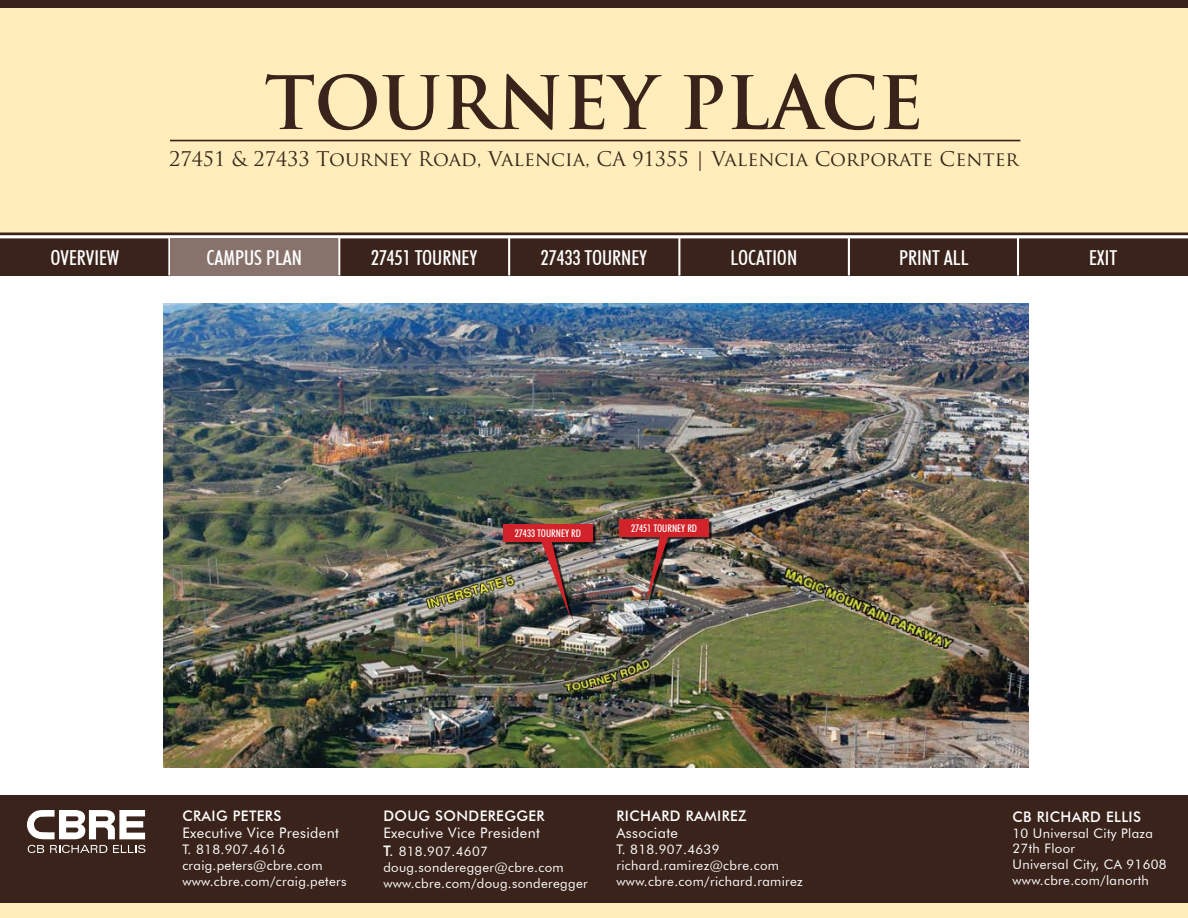
<style>
.page{position:relative;width:1188px;height:918px;background:#fff}
.page>*{position:absolute;margin:0;border:0;box-sizing:border-box;transform-origin:0 0}
.t1{font:700 71.55px "Trajan Pro";color:#3a231a}
.t2{font:500 condensed 20.55px "Futura BT";color:#fff}
.t3{font:19.65px "Trajan Pro";color:#3a231a}
.t4{font:500 14.55px "Futura BT";letter-spacing:.025em;color:#fff}
.t5{font:14.55px "Futura BT";letter-spacing:.025em;color:#fff}
.t6{font:13.2px/15.9px "Futura BT";letter-spacing:.025em;color:#fff}
.t7{font:500 condensed 10.5px "Futura BT";color:#fff}
.s1{font-weight:500;font-size:14.55px}
</style>
<div class="page">
<div style="left:0;top:891px;width:1188px;height:27px;background:#ffeebc"></div>
<div style="left:0;top:796px;width:1188px;height:107px;background:#3a231a"></div>
<svg style="left:28px;top:845px;width:16px;height:8px"></svg>
<svg style="left:50px;top:845px;width:57px;height:8px"></svg>
<svg style="left:113px;top:845px;width:32px;height:8px"></svg>
<svg style="left:27px;top:810px;width:118px;height:29px"></svg>
<div style="left:0;top:238px;width:170px;height:37px;background:#3a231a"></div>
<div style="left:339px;top:238px;width:170px;height:37px;background:#3a231a"></div>
<div style="left:849px;top:238px;width:170px;height:37px;background:#3a231a"></div>
<div style="left:679px;top:238px;width:170px;height:37px;background:#3a231a"></div>
<div style="left:1018px;top:238px;width:170px;height:37px;background:#3a231a"></div>
<div style="left:509px;top:238px;width:170px;height:37px;background:#3a231a"></div>
<div style="left:0;top:0;width:1188px;height:8px;background:#3a231a"></div>
<div style="left:0;top:8px;width:1188px;height:224px;background:#ffeebc"></div>
<hr style="left:338px;top:238px;width:2px;height:37px;background:#fff">
<hr style="left:848px;top:238px;width:2px;height:37px;background:#fff">
<hr style="left:1017px;top:238px;width:2px;height:37px;background:#fff">
<hr style="left:678px;top:238px;width:2px;height:37px;background:#fff">
<hr style="left:508px;top:238px;width:2px;height:37px;background:#fff">
<hr style="left:168px;top:238px;width:2px;height:37px;background:#fff">
<svg style="left:0;top:232px;width:1188px;height:3px;background:#5a4434"></svg>
<hr style="left:170px;top:140px;width:850px;height:1px;background:#3a231a">
<img style="left:164px;top:304px;width:865px;height:464px">
<div style="left:622px;top:522px;width:92px;height:88px;background:#000;opacity:.75"></div>
<svg style="left:646px;top:536px;width:24px;height:68px;background:#71514d"></svg>
<div style="left:620px;top:519px;width:89px;height:17px;background:#d2232a"></div>
<div style="left:506px;top:527px;width:92px;height:98px;background:#000;opacity:.75"></div>
<img style="left:541px;top:542px;width:30px;height:77px">
<div style="left:503px;top:524px;width:89px;height:18px;background:#d2232a"></div>
<div style="left:170px;top:238px;width:168px;height:37px;background:#87736c"></div>
<h1 class="t1" style="left:265px;top:58px;width:660px">TOURNEY PLACE</h1>
<h3 class="t3" style="left:169px;top:147px;width:851px">27451 &amp; 27433 Tourney Road, Valencia, CA 91355 | Valencia Corporate Center</h3>
<h2 class="t2" style="left:50px;top:245px;width:70px">OVERVIEW</h2>
<h2 class="t2" style="left:371px;top:245px;width:108px">27451 TOURNEY</h2>
<h2 class="t2" style="left:541px;top:245px;width:108px">27433 TOURNEY</h2>
<h2 class="t2" style="left:731px;top:245px;width:68px">LOCATION</h2>
<h2 class="t2" style="left:899px;top:245px;width:71px">PRINT ALL</h2>
<h2 class="t2" style="left:1089px;top:245px;width:30px">EXIT</h2>
<h2 class="t2" style="left:207px;top:245px;width:97px">CAMPUS PLAN</h2>
<p class="t7" style="left:515px;top:527px;width:37px">27433 TOURNEY</p>
<p class="t7" style="left:571px;top:527px;width:11px">RD</p>
<p class="t7" style="left:631px;top:522px;width:37px">27451 TOURNEY</p>
<p class="t7" style="left:687px;top:522px;width:11px">RD</p>
<p class="t4" style="left:182px;top:807px;width:101px">CRAIG PETERS</p>
<p class="t5" style="left:182px;top:824px;width:158px">Executive Vice President</p>
<p class="t6" style="left:182px;top:842px;width:166px">T. 818.907.4616 craig.peters@cbre.com www.cbre.com/craig.peters</p>
<p class="t4" style="left:383px;top:807px;width:163px">DOUG SONDEREGGER</p>
<p class="t5" style="left:383px;top:824px;width:158px">Executive Vice President</p>
<p class="t6" style="left:383px;top:843px;width:206px"><span class="s1">T.</span> 818.907.4607 doug.sonderegger@cbre.com www.cbre.com/doug.sonderegger</p>
<p class="t4" style="left:616px;top:807px;width:132px">RICHARD RAMIREZ</p>
<p class="t5" style="left:616px;top:824px;width:63px">Associate</p>
<p class="t6" style="left:616px;top:842px;width:188px">T. 818.907.4639 richard.ramirez@cbre.com www.cbre.com/richard.ramirez</p>
<p class="t4" style="left:1012px;top:808px;width:130px">CB RICHARD ELLIS</p>
<p class="t6" style="left:1012px;top:825px;width:156px">10 Universal City Plaza<br>27th Floor<br>Universal City, CA 91608 www.cbre.com/lanorth</p>
</div>
